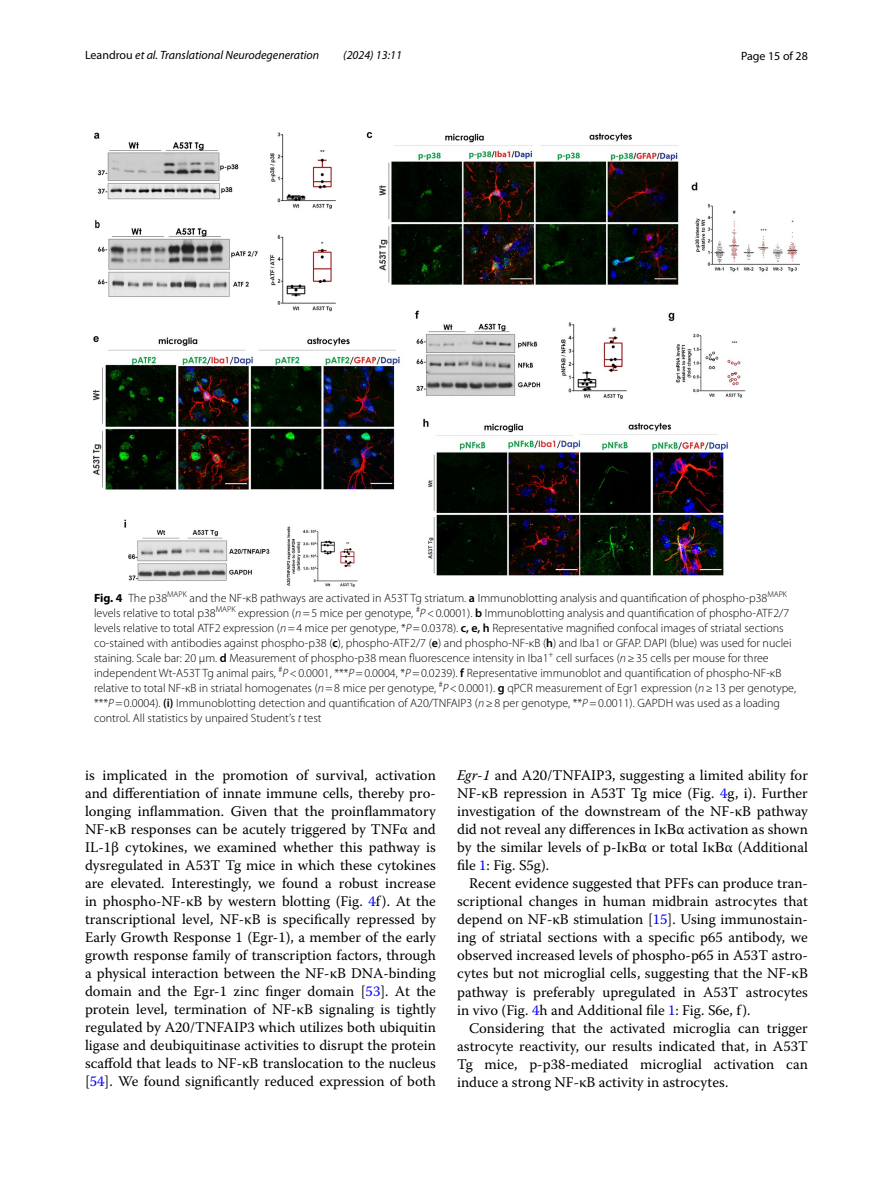
<style>
.page{position:relative;width:893px;height:1187px;background:#fff}
.page>*{position:absolute;margin:0;border:0;box-sizing:border-box;transform-origin:0 0}
.t1{font:14.7px/18px "Warnock Pro";color:#000;text-align:justify}
.t2{font:300 12px/15px "Myriad Pro";color:#000}
.t3{font:italic 12px "Myriad Pro";color:#000}
.t4{font:12px "Myriad Pro";color:#000}
.s1{font-style:normal}
.s2{font-weight:700}
.s3{font-weight:600}
.s4{font-style:italic}
.s5{color:#00f}
.s6{font-family:"STIX Math"}
</style>
<div class="page">
<img style="left:94px;top:133px;width:705px;height:453px">
<p class="t3" style="left:85px;top:48px;width:236px"><span class="s1">Leandrou</span> et al. Translational Neurodegeneration</p>
<p class="t3" style="left:343px;top:48px;width:60px">(2024) 13:11</p>
<p class="t4" style="left:741px;top:48px;width:68px">Page 15 of 28</p>
<p class="t2" style="left:94px;top:590px;width:703px"><span class="s2">Fig. 4</span> The p38<sup>MAPK</sup> and the NF-κB pathways are activated in A53T Tg striatum. <span class="s3">a</span> Immunoblotting analysis and quantification of phospho-p38<sup>MAPK </sup>levels relative to total p38<sup>MAPK</sup> expression (<span class="s4">n</span>=5 mice per genotype, <sup>#</sup><span class="s4">P</span>&lt;0.0001). <span class="s3">b</span> Immunoblotting analysis and quantification of phospho-ATF2/7 levels relative to total ATF2 expression (<span class="s4">n</span>=4 mice per genotype, *<span class="s4">P</span>=0.0378). <span class="s3">c, e, h</span> Representative magnified confocal images of striatal sections co-stained with antibodies against phospho-p38 (<span class="s3">c</span>), phospho-ATF2/7 (<span class="s3">e</span>) and phospho-NF-κB (<span class="s3">h</span>) and Iba1 or GFAP. DAPI (blue) was used for nuclei staining. Scale bar: 20 μm. <span class="s3">d</span> Measurement of phospho-p38 mean fluorescence intensity in -Iba1<sup>+</sup> cell surfaces (<span class="s4">n</span>≥35 cells per mouse for three independent Wt-A53T Tg animal pairs, <sup>#</sup><span class="s4">P</span>&lt;0.0001, ***<span class="s4">P</span>=0.0004, *<span class="s4">P</span>=0.0239). <span class="s3">f</span> Representative immunoblot and quantification of phospho-NF-κB relative to total NF-κB in striatal homogenates (<span class="s4">n</span>=8 mice per genotype, <sup>#</sup><span class="s4">P</span>&lt;0.0001). <span class="s3">g</span> qPCR measurement of Egr1 expression (<span class="s4">n</span>≥13 per genotype, ***<span class="s4">P</span>=0.0004). <span class="s3">(i)</span> Immunoblotting detection and quantification of A20/TNFAIP3 (<span class="s4">n</span>≥8 per genotype, **<span class="s4">P</span>=0.0011). GAPDH was used as a loading control. All statistics by unpaired Student’s <span class="s4">t</span> test</p>
<p class="t1" style="left:85px;top:766px;width:352px">is implicated in the promotion of survival, activation and differentiation of innate immune cells, thereby pro&shy;longing inflammation. Given that the proinflammatory NF-κB responses can be acutely triggered by TNFα and IL-1β cytokines, we examined whether this pathway is dysregulated in A53T Tg mice in which these cytokines are elevated. Interestingly, we found a robust increase in phospho-NF-κB by western blotting (Fig. <span class="s5">4</span>f). At the transcriptional level, NF-κB is specifically repressed by Early Growth Response 1 (Egr-1), a member of the early growth response family of transcription factors, through a physical interaction between the NF-κB DNA-binding domain and the Egr-1 zinc finger domain [<span class="s5">53</span>]. At the protein level, termination of NF-κB signaling is tightly regulated by A20/TNFAIP3 which utilizes both ubiquitin ligase and deubiquitinase activities to disrupt the protein scaffold that leads to NF-κB translocation to the nucleus [<span class="s5">54</span>]. We found significantly reduced expression of both</p>
<p class="t1" style="left:457px;top:766px;width:352px"><span class="s4">Egr-1</span> and A20/TNFAIP3, suggesting a limited ability for NF-κB repression in A53T Tg mice (Fig. <span class="s5">4</span>g, i). Further investigation of the downstream of the NF-κB pathway did not reveal any differences in Iκ<span class="s6">Β</span>α activation as shown by the similar levels of p-Iκ<span class="s6">Β</span>α or total Iκ<span class="s6">Β</span>α (Additional file <span class="s5">1</span>: Fig. S5g).</p>
<p class="t1" style="left:457px;top:874px;width:352px;text-indent:12px">Recent evidence suggested that PFFs can produce tran&shy;scriptional changes in human midbrain astrocytes that depend on NF-κB stimulation [<span class="s5">15</span>]. Using immunostain&shy;ing of striatal sections with a specific p65 antibody, we observed increased levels of phospho-p65 in A53T astro&shy;cytes but not microglial cells, suggesting that the NF-κB pathway is preferably upregulated in A53T astrocytes in vivo (Fig. <span class="s5">4</span>h and Additional file <span class="s5">1</span>: Fig. S6e, f).</p>
<p class="t1" style="left:457px;top:1018px;width:352px;text-indent:12px">Considering that the activated microglia can trigger astrocyte reactivity, our results indicated that, in A53T Tg mice, p-p38-mediated microglial activation can induce a strong NF-κB activity in astrocytes.</p>
</div>
